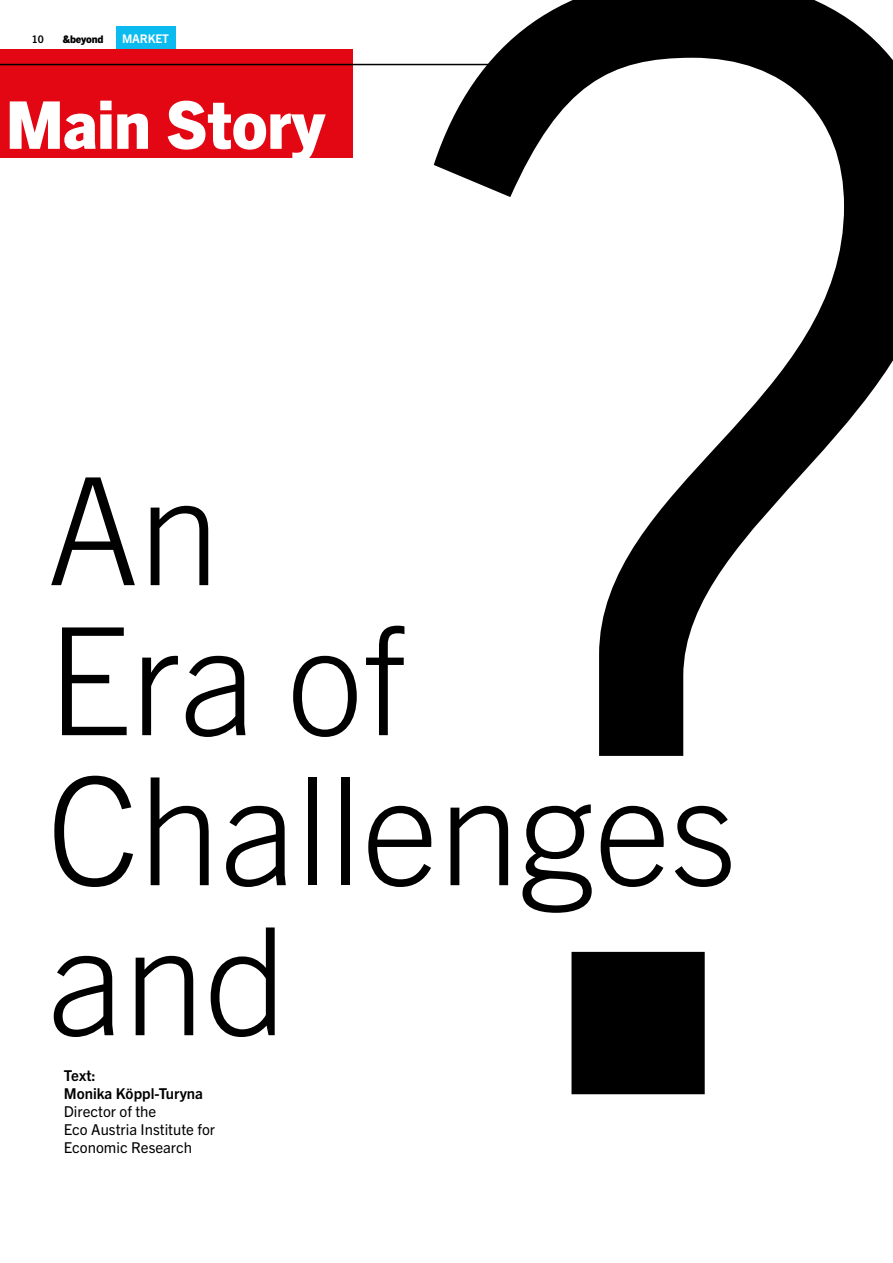
<style>
.page{position:relative;width:893px;height:1263px;background:#fff}
.page>*{position:absolute;margin:0;border:0;box-sizing:border-box;transform-origin:0 0}
.t1{font:300 150px/150px "Trade Gothic Next LT Pro";letter-spacing:-.01em;color:#000}
.t2{font:800 66px "Trade Gothic Next LT Pro";letter-spacing:-.01em;color:#fff}
.t3{font:15px/18px "Trade Gothic Next LT Pro";color:#000}
.t4{font:700 15px/18px "Trade Gothic Next LT Pro";color:#000}
.t5{font:700 12px "Trade Gothic Next LT Pro";letter-spacing:-.01em;color:#fff}
.t6{font:800 10.5px "Trade Gothic Next LT Pro";letter-spacing:-.015em;color:#000}
.t7{font:700 10.5px "Trade Gothic Next LT Pro";color:#000}
</style>
<div class="page">
<div style="left:0;top:49px;width:352px;height:108px;background:#e30613"></div>
<svg style="left:434px;top:0;width:459px;height:1094px"></svg>
<div style="left:116px;top:27px;width:59px;height:22px;background:#0bbbef"></div>
<hr style="left:0;top:64px;width:570px;height:1px;background:#000">
<p class="t7" style="left:32px;top:31px;width:13px">10</p>
<p class="t6" style="left:63px;top:31px;width:42px">&amp;beyond</p>
<p class="t5" style="left:122px;top:30px;width:49px">MARKET</p>
<h2 class="t2" style="left:6px;top:79px;width:321px">Main Story</h2>
<h1 class="t1" style="left:47px;top:446px;width:691px">An<br>Era of<br>Challenges and</h1>
<p class="t4" style="left:64px;top:1065px;width:141px">Text:<br>Monika Köppl-Turyna</p>
<p class="t3" style="left:64px;top:1101px;width:153px">Director of the<br>Eco Austria Institute for<br>Economic Research</p>
</div>
